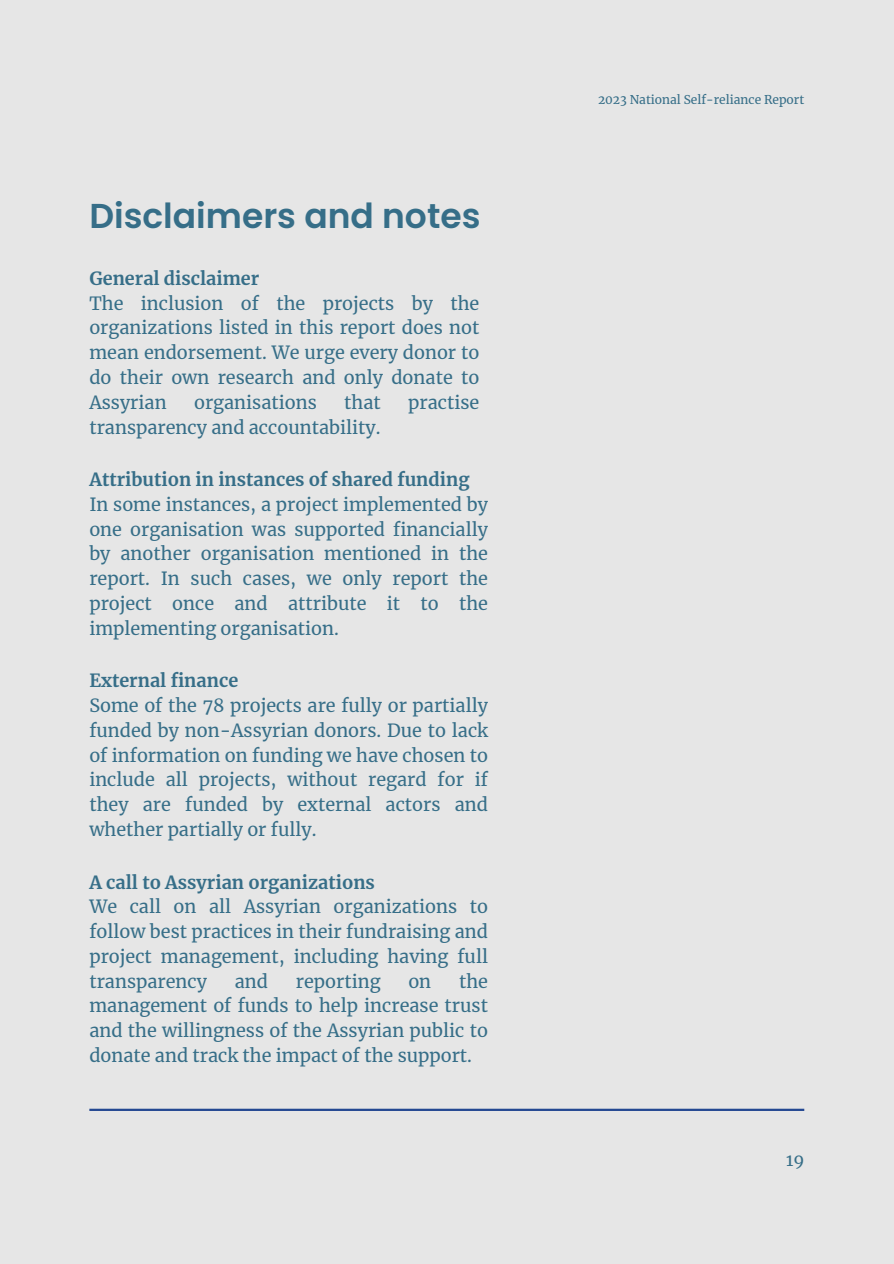
<style>
.page{position:relative;width:894px;height:1264px;background:#fff}
.page>*{position:absolute;margin:0;border:0;box-sizing:border-box;transform-origin:0 0}
.t1{font:600 34.5px "Poppins";color:#366e88}
.t2{font:18px/24.8px "Merriweather";color:#366e88}
.t3{font:16.5px "Merriweather";color:#366e88}
.t4{font:12px "Merriweather";color:#366e88}
.s1{font-weight:700}
</style>
<div class="page">
<div style="left:0;top:0;width:893px;height:1263px;background:#e6e6e6"></div>
<hr style="left:89px;top:1108px;width:715px;height:2px;background:#244892">
<h1 class="t1" style="left:89px;top:192px;width:392px">Disclaimers and notes</h1>
<h2 class="t2" style="left:89px;top:266px;width:391px"><span class="s1">General disclaimer<br></span>The inclusion of the projects by the organizations listed in this report does not mean endorsement. We urge every donor to do their own research and only donate to<br>Assyrian</h2>
<h2 class="t2" style="left:194px;top:390px;width:124px">organisations</h2>
<h2 class="t2" style="left:344px;top:390px;width:38px">that</h2>
<h2 class="t2" style="left:408px;top:390px;width:73px">practise</h2>
<h2 class="t2" style="left:89px;top:415px;width:292px">transparency and accountability.</h2>
<h2 class="t2" style="left:89px;top:467px;width:400px"><span class="s1">Attribution in instances of shared funding </span>In some instances, a project implemented by one organisation was supported financially by another organisation mentioned in the report. In such cases, we only report the project once and attribute it to the implementing organisation.</h2>
<h2 class="t2" style="left:89px;top:668px;width:400px"><span class="s1">External finance<br></span>Some of the 78 projects are fully or partially funded by non-Assyrian donors. Due to lack of information on funding we have chosen to include all projects, without regard for if they are funded by external actors and whether partially or fully.</h2>
<p class="t2" style="left:89px;top:869px;width:400px"><span class="s1">A call to Assyrian organizations<br></span>We call on all Assyrian organizations to follow best practices in their fundraising and project management, including having full transparency</p>
<p class="t2" style="left:89px;top:968px;width:400px;text-align:justify;text-indent:369px">the management of funds to help increase trust and the willingness of the Assyrian public to donate and track the impact of the support.</p>
<p class="t2" style="left:235px;top:968px;width:35px">and</p>
<p class="t2" style="left:296px;top:968px;width:86px">reporting</p>
<p class="t2" style="left:408px;top:968px;width:24px">on</p>
<p class="t4" style="left:598px;top:92px;width:208px">2023 National Self-reliance Report</p>
<h2 class="t3" style="left:785px;top:1149px;width:20px">19</h2>
</div>
